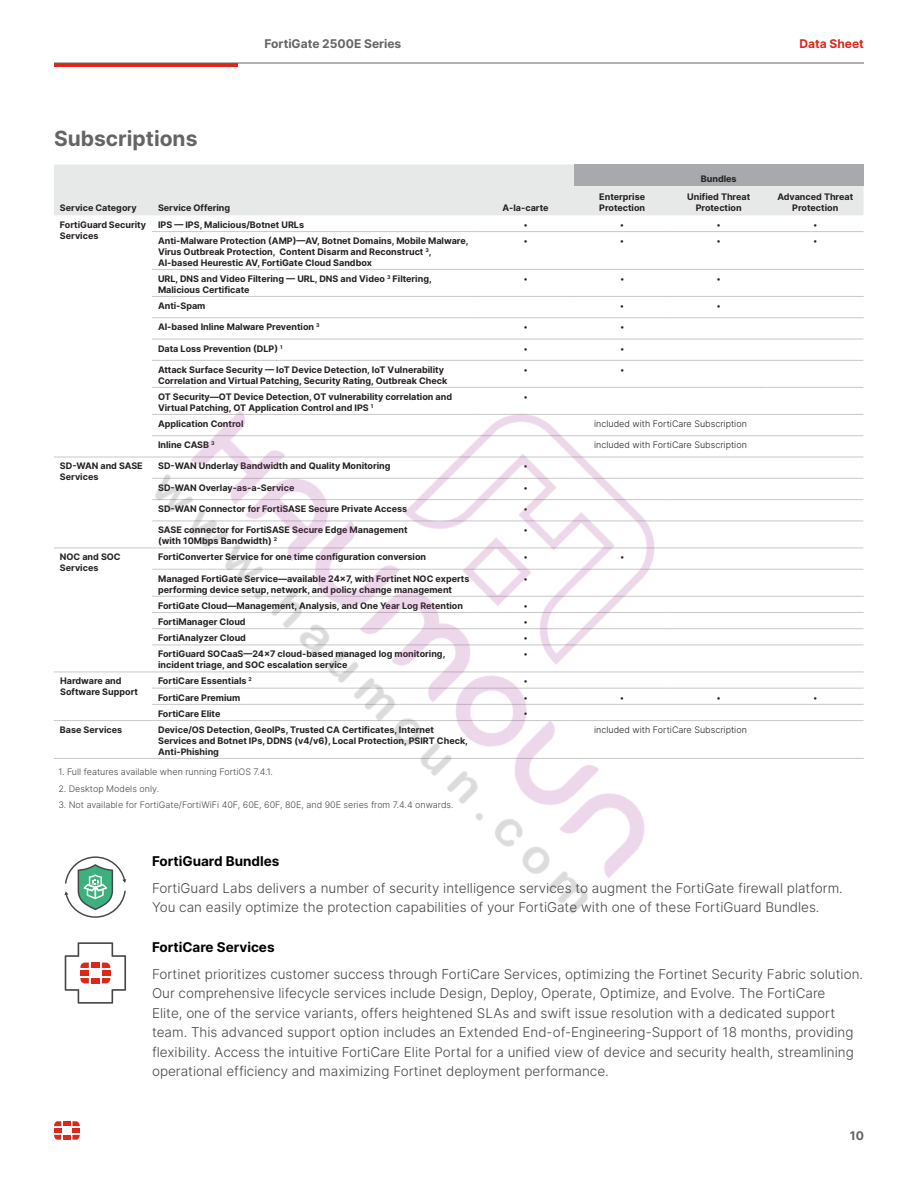
<style>
.page{position:relative;width:918px;height:1188px;background:#fff}
.page>*{position:absolute;margin:0;border:0;box-sizing:border-box;transform-origin:0 0}
.t1{font:700 21px "Inter";color:#646464}
.Text_Body_9{font:300 13.5px/19.5px "Inter";color:#464646}
.t2{font:700 13.5px "Inter";color:#000}
.t3{font:700 12px "Inter";color:#636466}
.Document_Type{font:700 12px "Inter";color:#da291c}
.t4{font:700 12px "Inter";color:#646464}
.FG_Order_Info_Product_Bold{font:700 9px/10.8px "Inter";color:#231f20}
.Table_Text{font:300 9px "Inter";color:#464646}
.FG_Bundle_Centered_Txt{font:300 9px "Inter";color:#231f20}
.FG_Bundle_Header{font:700 9px/10.8px "Inter";color:#231f20;text-align:center}
</style>
<div class="page">
<div style="left:54px;top:165px;width:520px;height:16px;background:#e7e8e8"></div>
<div style="left:574px;top:165px;width:290px;height:21px;background:#a7a9ac"></div>
<hr style="left:54px;top:63px;width:183px;height:4px;background:#da291c">
<hr style="left:54px;top:63px;width:810px;height:1px;background:#646464">
<svg style="left:54px;top:1121px;width:26px;height:19px"></svg>
<img style="left:53px;top:181px;width:811px;height:823px">
<h2 class="t1" style="left:54px;top:123px;width:145px">Subscriptions</h2>
<h3 class="t3" style="left:265px;top:35px;width:138px">FortiGate 2500E Series</h3>
<p class="Document_Type" style="left:800px;top:35px;width:66px">Data Sheet</p>
<p class="FG_Bundle_Header" style="left:701px;top:173px;width:37px">Bundles</p>
<p class="FG_Bundle_Header" style="left:60px;top:202px;width:78px">Service Category</p>
<p class="FG_Bundle_Header" style="left:158px;top:202px;width:74px">Service Offering</p>
<p class="FG_Bundle_Header" style="left:503px;top:202px;width:48px">A-la-carte</p>
<p class="FG_Bundle_Header" style="left:599px;top:191px;width:47px;text-align:left">Enterprise<br>Protection</p>
<p class="FG_Bundle_Header" style="left:687px;top:191px;width:64px">Unified Threat<br>Protection</p>
<p class="FG_Bundle_Header" style="left:777px;top:191px;width:77px">Advanced Threat<br>Protection</p>
<p class="FG_Order_Info_Product_Bold" style="left:60px;top:219px;width:88px">FortiGuard Security<br>Services</p>
<p class="FG_Order_Info_Product_Bold" style="left:158px;top:219px;width:148px">IPS — IPS, Malicious/Botnet URLs</p>
<p class="FG_Bundle_Centered_Txt" style="left:523px;top:218px;width:7px">•</p>
<p class="FG_Bundle_Centered_Txt" style="left:620px;top:218px;width:7px">•</p>
<p class="FG_Bundle_Centered_Txt" style="left:716px;top:218px;width:7px">•</p>
<p class="FG_Bundle_Centered_Txt" style="left:813px;top:218px;width:7px">•</p>
<p class="FG_Order_Info_Product_Bold" style="left:158px;top:235px;width:312px">Anti-Malware Protection (AMP)—AV, Botnet Domains, Mobile Malware,<br>Virus Outbreak Protection, Content Disarm and Reconstruct <sup>3</sup>,<br>AI‑based Heurestic AV, FortiGate Cloud Sandbox</p>
<p class="FG_Bundle_Centered_Txt" style="left:523px;top:234px;width:7px">•</p>
<p class="FG_Bundle_Centered_Txt" style="left:620px;top:234px;width:7px">•</p>
<p class="FG_Bundle_Centered_Txt" style="left:716px;top:234px;width:7px">•</p>
<p class="FG_Bundle_Centered_Txt" style="left:813px;top:234px;width:7px">•</p>
<p class="FG_Order_Info_Product_Bold" style="left:158px;top:273px;width:275px">URL, DNS and Video Filtering — URL, DNS and Video <sup>3</sup> Filtering,<br>Malicious Certificate</p>
<p class="FG_Bundle_Centered_Txt" style="left:523px;top:272px;width:7px">•</p>
<p class="FG_Bundle_Centered_Txt" style="left:620px;top:272px;width:7px">•</p>
<p class="FG_Bundle_Centered_Txt" style="left:716px;top:272px;width:7px">•</p>
<p class="FG_Order_Info_Product_Bold" style="left:158px;top:300px;width:49px">Anti-Spam</p>
<p class="FG_Bundle_Centered_Txt" style="left:620px;top:299px;width:7px">•</p>
<p class="FG_Bundle_Centered_Txt" style="left:716px;top:299px;width:7px">•</p>
<p class="FG_Order_Info_Product_Bold" style="left:158px;top:321px;width:163px">AI-based Inline Malware Prevention <sup>3</sup></p>
<p class="FG_Bundle_Centered_Txt" style="left:523px;top:321px;width:7px">•</p>
<p class="FG_Bundle_Centered_Txt" style="left:620px;top:321px;width:7px">•</p>
<p class="FG_Order_Info_Product_Bold" style="left:158px;top:343px;width:126px">Data Loss Prevention (DLP) <sup>1</sup></p>
<p class="FG_Bundle_Centered_Txt" style="left:523px;top:342px;width:7px">•</p>
<p class="FG_Bundle_Centered_Txt" style="left:620px;top:342px;width:7px">•</p>
<p class="FG_Order_Info_Product_Bold" style="left:158px;top:364px;width:291px">Attack Surface Security — IoT Device Detection, IoT Vulnerability<br>Correlation and Virtual Patching, Security Rating, Outbreak Check</p>
<p class="FG_Bundle_Centered_Txt" style="left:523px;top:363px;width:7px">•</p>
<p class="FG_Bundle_Centered_Txt" style="left:620px;top:363px;width:7px">•</p>
<p class="FG_Order_Info_Product_Bold" style="left:158px;top:391px;width:296px">OT Security—OT Device Detection, OT vulnerability correlation and<br>Virtual Patching, OT Application Control and IPS <sup>1</sup></p>
<p class="FG_Bundle_Centered_Txt" style="left:523px;top:390px;width:7px">•</p>
<p class="FG_Order_Info_Product_Bold" style="left:158px;top:418px;width:87px">Application Control</p>
<p class="FG_Bundle_Centered_Txt" style="left:594px;top:417px;width:154px">included with FortiCare Subscription</p>
<p class="FG_Order_Info_Product_Bold" style="left:158px;top:439px;width:58px">Inline CASB <sup>3</sup></p>
<p class="FG_Bundle_Centered_Txt" style="left:594px;top:439px;width:154px">included with FortiCare Subscription</p>
<p class="FG_Order_Info_Product_Bold" style="left:60px;top:461px;width:84px">SD-WAN and SASE<br>Services</p>
<p class="FG_Order_Info_Product_Bold" style="left:158px;top:461px;width:234px">SD-WAN Underlay Bandwidth and Quality Monitoring</p>
<p class="FG_Bundle_Centered_Txt" style="left:523px;top:460px;width:7px">•</p>
<p class="FG_Order_Info_Product_Bold" style="left:158px;top:482px;width:138px">SD-WAN Overlay-as-a-Service</p>
<p class="FG_Bundle_Centered_Txt" style="left:523px;top:481px;width:7px">•</p>
<p class="FG_Order_Info_Product_Bold" style="left:158px;top:503px;width:251px">SD-WAN Connector for FortiSASE Secure Private Access</p>
<p class="FG_Bundle_Centered_Txt" style="left:523px;top:502px;width:7px">•</p>
<p class="FG_Order_Info_Product_Bold" style="left:158px;top:525px;width:251px">SASE connector for FortiSASE Secure Edge Management (with 10Mbps Bandwidth) <sup>2</sup></p>
<p class="FG_Bundle_Centered_Txt" style="left:523px;top:524px;width:7px">•</p>
<p class="FG_Order_Info_Product_Bold" style="left:60px;top:552px;width:62px">NOC and SOC<br>Services</p>
<p class="FG_Order_Info_Product_Bold" style="left:158px;top:552px;width:269px">FortiConverter Service for one time configuration conversion</p>
<p class="FG_Bundle_Centered_Txt" style="left:523px;top:551px;width:7px">•</p>
<p class="FG_Bundle_Centered_Txt" style="left:620px;top:551px;width:7px">•</p>
<p class="FG_Order_Info_Product_Bold" style="left:158px;top:573px;width:313px">Managed FortiGate Service—available 24x7, with Fortinet NOC experts performing device setup, network, and policy change management</p>
<p class="FG_Bundle_Centered_Txt" style="left:523px;top:572px;width:7px">•</p>
<p class="FG_Order_Info_Product_Bold" style="left:158px;top:600px;width:306px">FortiGate Cloud—Management, Analysis, and One Year Log Retention</p>
<p class="FG_Bundle_Centered_Txt" style="left:523px;top:599px;width:7px">•</p>
<p class="FG_Order_Info_Product_Bold" style="left:158px;top:616px;width:89px">FortiManager Cloud</p>
<p class="FG_Bundle_Centered_Txt" style="left:523px;top:615px;width:7px">•</p>
<p class="FG_Order_Info_Product_Bold" style="left:158px;top:632px;width:89px">FortiAnalyzer Cloud</p>
<p class="FG_Bundle_Centered_Txt" style="left:523px;top:632px;width:7px">•</p>
<p class="FG_Order_Info_Product_Bold" style="left:158px;top:649px;width:289px">FortiGuard SOCaaS—24x7 cloud-based managed log monitoring, incident triage, and SOC escalation service</p>
<p class="FG_Bundle_Centered_Txt" style="left:523px;top:648px;width:7px">•</p>
<p class="FG_Order_Info_Product_Bold" style="left:60px;top:676px;width:79px">Hardware and<br>Software Support</p>
<p class="FG_Order_Info_Product_Bold" style="left:158px;top:676px;width:95px">FortiCare Essentials <sup>2</sup></p>
<p class="FG_Bundle_Centered_Txt" style="left:523px;top:675px;width:7px">•</p>
<p class="FG_Order_Info_Product_Bold" style="left:158px;top:692px;width:84px">FortiCare Premium</p>
<p class="FG_Bundle_Centered_Txt" style="left:523px;top:691px;width:7px">•</p>
<p class="FG_Bundle_Centered_Txt" style="left:620px;top:691px;width:7px">•</p>
<p class="FG_Bundle_Centered_Txt" style="left:716px;top:691px;width:7px">•</p>
<p class="FG_Bundle_Centered_Txt" style="left:813px;top:691px;width:7px">•</p>
<p class="FG_Order_Info_Product_Bold" style="left:158px;top:708px;width:64px">FortiCare Elite</p>
<p class="FG_Bundle_Centered_Txt" style="left:523px;top:707px;width:7px">•</p>
<p class="FG_Order_Info_Product_Bold" style="left:60px;top:724px;width:64px">Base Services</p>
<p class="FG_Order_Info_Product_Bold" style="left:158px;top:724px;width:311px">Device/OS Detection, GeoIPs, Trusted CA Certificates, Internet<br>Services and Botnet IPs, DDNS (v4/v6), Local Protection, PSIRT Check,<br>Anti-Phishing</p>
<p class="FG_Bundle_Centered_Txt" style="left:594px;top:723px;width:154px">included with FortiCare Subscription</p>
<p class="Table_Text" style="left:58px;top:766px;width:216px">1. Full features available when running FortiOS 7.4.1.</p>
<p class="Table_Text" style="left:58px;top:782px;width:102px">2. Desktop Models only.</p>
<p class="Table_Text" style="left:58px;top:798px;width:397px">3. Not available for FortiGate/FortiWiFi 40F, 60E, 60F, 80E, and 90E series from 7.4.4 onwards.</p>
<h2 class="t2" style="left:152px;top:852px;width:129px">FortiGuard Bundles</h2>
<p class="Text_Body_9" style="left:152px;top:878px;width:692px">FortiGuard Labs delivers a number of security intelligence services to augment the FortiGate firewall platform.<br>You can easily optimize the protection capabilities of your FortiGate with one of these FortiGuard Bundles.</p>
<h2 class="t2" style="left:152px;top:938px;width:124px">FortiCare Services</h2>
<p class="Text_Body_9" style="left:152px;top:964px;width:713px">Fortinet prioritizes customer success through FortiCare Services, optimizing the Fortinet Security Fabric solution.<br>Our comprehensive lifecycle services include Design, Deploy, Operate, Optimize, and Evolve. The FortiCare<br>Elite, one of the service variants, offers heightened SLAs and swift issue resolution with a dedicated support team. This advanced support option includes an Extended End-of-Engineering-Support of 18 months, providing flexibility. Access the intuitive FortiCare Elite Portal for a unified view of device and security health, streamlining operational efficiency and maximizing Fortinet deployment performance.</p>
<h3 class="t4" style="left:850px;top:1127px;width:16px">10</h3>
</div>
